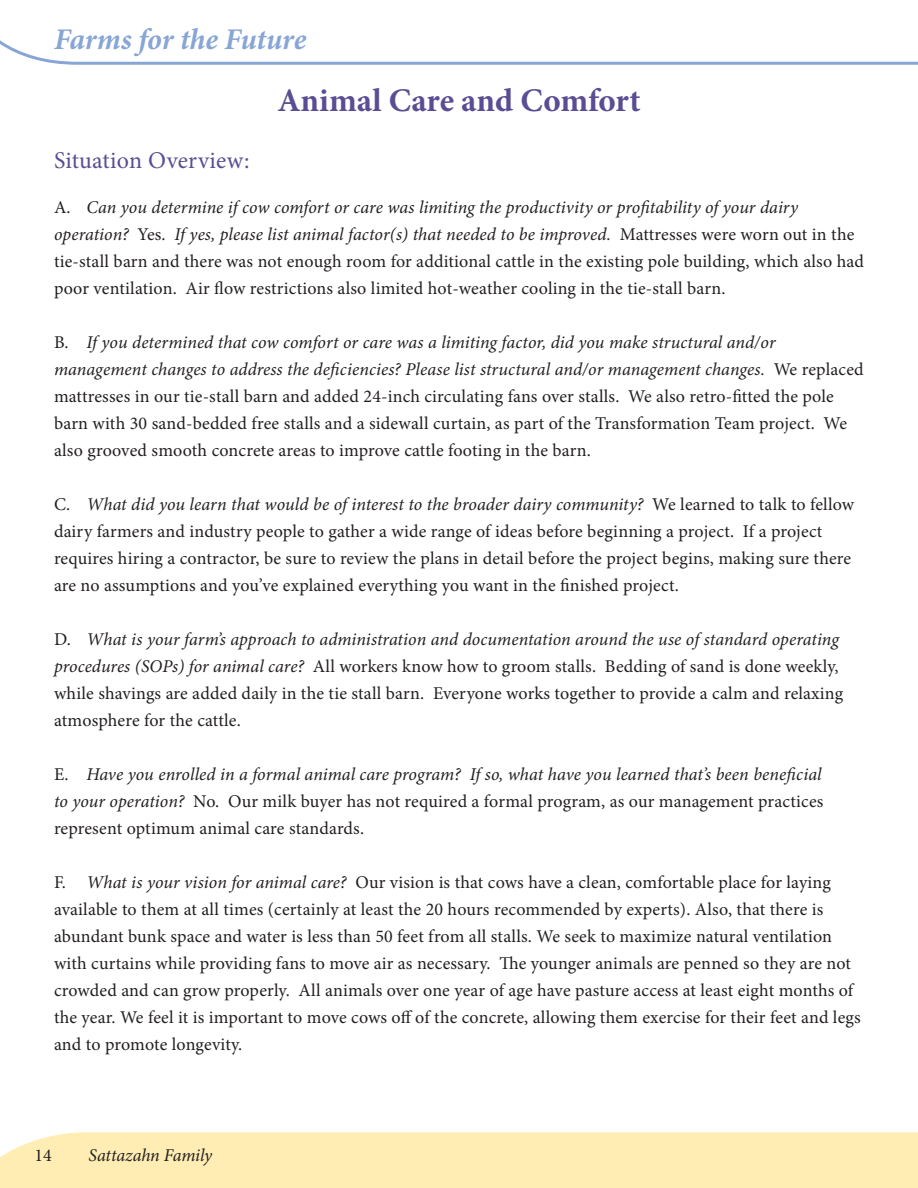
<style>
.page{position:relative;width:918px;height:1188px;background:#fff}
.page>*{position:absolute;margin:0;border:0;box-sizing:border-box;transform-origin:0 0}
.t1{font:700 33px "Minion Pro";color:#5b4d93}
.t2{font:italic 700 30px "Minion Pro";letter-spacing:-.005em;color:#87a5d5}
.t3{font:24px "Minion Pro";letter-spacing:.01em;color:#5b4d93}
.t4{font:18px/27px "Minion Pro";letter-spacing:.01em;color:#231f20}
.t5{font:italic 18px "Minion Pro";letter-spacing:-.01em;color:#231f20}
.s1{font-style:italic}
</style>
<div class="page">
<div style="left:0;top:1132px;width:918px;height:56px;background:#ffedb3"></div>
<svg style="left:0;top:40px;width:918px;height:25px"></svg>
<h2 class="t2" style="left:54px;top:18px;width:254px">Farms for the Future</h2>
<h1 class="t1" style="left:278px;top:77px;width:364px">Animal Care and Comfort</h1>
<h3 class="t3" style="left:54px;top:144px;width:197px">Situation Overview:</h3>
<p class="t4" style="left:54px;top:194px;width:812px">A. <span class="s1">Can you determine if cow comfort or care was limiting the productivity or profitability of your dairy operation?</span> Yes. <span class="s1">If yes, please list animal factor(s) that needed to be improved.</span> Mattresses were worn out in the tie-stall barn and there was not enough room for additional cattle in the existing pole building, which also had poor ventilation. Air flow restrictions also limited hot-weather cooling in the tie-stall barn.</p>
<p class="t4" style="left:54px;top:329px;width:811px">B. <span class="s1">If you determined that cow comfort or care was a limiting factor, did you make structural and/or management changes to address the deficiencies? Please list structural and/or management changes.</span> We replaced mattresses in our tie-stall barn and added 24-inch circulating fans over stalls. We also retro-fitted the pole barn with 30 sand-bedded free stalls and a sidewall curtain, as part of the Transformation Team project. We also grooved smooth concrete areas to improve cattle footing in the barn.</p>
<p class="t4" style="left:54px;top:491px;width:802px">C. <span class="s1">What did you learn that would be of interest to the broader dairy community?</span> We learned to talk to fellow dairy farmers and industry people to gather a wide range of ideas before beginning a project. If a project requires hiring a contractor, be sure to review the plans in detail before the project begins, making sure there are no assumptions and you’ve explained everything you want in the finished project.</p>
<p class="t4" style="left:54px;top:626px;width:791px">D. <span class="s1">What is your farm’s approach to administration and documentation around the use of standard operating procedures (SOPs) for animal care?</span> All workers know how to groom stalls. Bedding of sand is done weekly, while shavings are added daily in the tie stall barn. Everyone works together to provide a calm and relaxing atmosphere for the cattle.</p>
<p class="t4" style="left:54px;top:761px;width:771px;text-align:justify">E. <span class="s1">Have you enrolled in a formal animal care program? If so, what have you learned that’s been beneficial to your operation?</span> No. Our milk buyer has not required a formal program, as our management practices represent optimum animal care standards.</p>
<p class="t4" style="left:54px;top:869px;width:808px">F. <span class="s1">What is your vision for animal care?</span> Our vision is that cows have a clean, comfortable place for laying available to them at all times (certainly at least the 20 hours recommended by experts). Also, that there is abundant bunk space and water is less than 50 feet from all stalls. We seek to maximize natural ventilation with curtains while providing fans to move air as necessary. The younger animals are penned so they are not crowded and can grow properly. All animals over one year of age have pasture access at least eight months of the year. We feel it is important to move cows off of the concrete, allowing them exercise for their feet and legs and to promote longevity.</p>
<p class="t4" style="left:34px;top:1142px;width:19px">14</p>
<p class="t5" style="left:89px;top:1143px;width:125px">Sattazahn Family</p>
</div>
